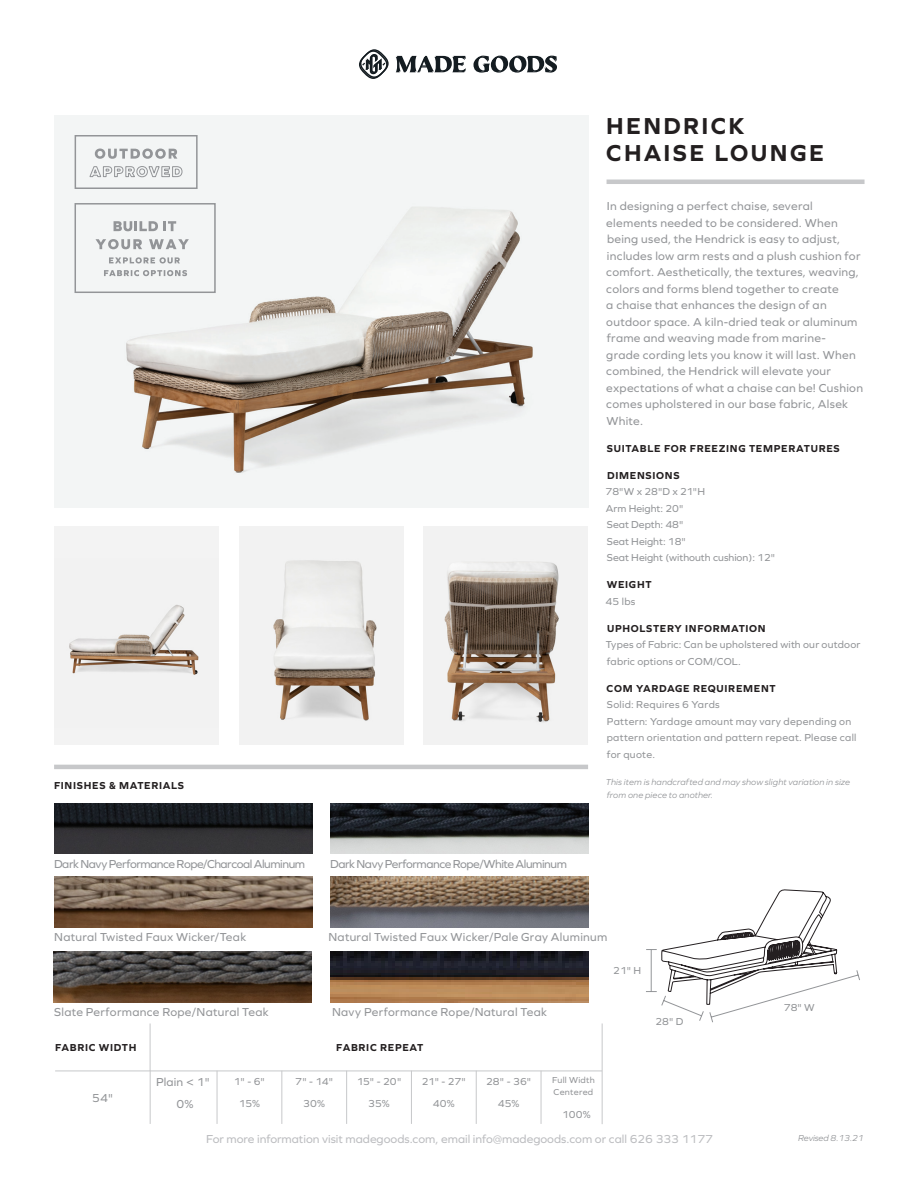
<style>
.page{position:relative;width:918px;height:1188px;background:#fff}
.page>*{position:absolute;margin:0;border:0;box-sizing:border-box;transform-origin:0 0}
.t1{font:700 24px "Graphie";letter-spacing:.1em;color:#231f20}
.Paragraph_Style_1{font:12px/16.5px "Graphie";letter-spacing:.025em;color:#939598}
.Paragraph_Style_1-2{font:12px "Graphie";letter-spacing:-.035em;color:#939598}
.t2{font:12px "Graphie";color:#bcbdc0}
.Paragraph_Style_1-3{font:10.5px/16.5px "Graphie";letter-spacing:.02em;color:#939598}
.t3{font:700 10.5px "Graphie";letter-spacing:.065em;color:#231f20}
.Paragraph_Style_1-4{font:10.5px "Graphie";color:#939598}
.t4{font:italic 9px/13.5px "Graphie";letter-spacing:.01em;color:#939598}
.Paragraph_Style_1-5{font:9px/12px "Graphie";letter-spacing:.03em;color:#939598}
.t5{font:italic 9px "Graphie";letter-spacing:-.01em;color:#939598}
</style>
<div class="page">
<hr style="left:54px;top:765px;width:534px;height:4px;background:#c7c8ca">
<img style="left:54px;top:803px;width:258px;height:51px">
<img style="left:54px;top:877px;width:258px;height:51px">
<img style="left:330px;top:877px;width:258px;height:51px">
<img style="left:54px;top:116px;width:534px;height:392px">
<div style="left:54px;top:526px;width:164px;height:219px;background:#f3f3f3"></div>
<img style="left:69px;top:604px;width:130px;height:71px">
<img style="left:239px;top:526px;width:164px;height:219px">
<img style="left:423px;top:526px;width:164px;height:219px">
<svg style="left:109px;top:257px;width:71px;height:7px"></svg>
<svg style="left:114px;top:221px;width:62px;height:10px"></svg>
<svg style="left:96px;top:239px;width:46px;height:10px"></svg>
<svg style="left:149px;top:239px;width:40px;height:10px"></svg>
<div style="left:75px;top:203px;width:141px;height:90px;border:2px solid #939598"></div>
<svg style="left:104px;top:270px;width:83px;height:6px"></svg>
<hr style="left:607px;top:180px;width:258px;height:4px;background:#c7c8ca">
<svg style="left:396px;top:56px;width:161px;height:17px"></svg>
<svg style="left:359px;top:49px;width:30px;height:30px"></svg>
<img style="left:330px;top:803px;width:258px;height:51px">
<svg style="left:646px;top:889px;width:214px;height:134px"></svg>
<svg style="left:95px;top:149px;width:82px;height:10px"></svg>
<svg style="left:89px;top:165px;width:94px;height:13px"></svg>
<div style="left:75px;top:135px;width:123px;height:54px;border:2px solid #939598"></div>
<hr style="left:150px;top:1071px;width:1px;height:53px;background:#c7c8ca">
<hr style="left:217px;top:1071px;width:1px;height:53px;background:#c7c8ca">
<hr style="left:281px;top:1071px;width:1px;height:53px;background:#c7c8ca">
<hr style="left:346px;top:1071px;width:1px;height:53px;background:#c7c8ca">
<hr style="left:411px;top:1071px;width:1px;height:53px;background:#c7c8ca">
<hr style="left:476px;top:1071px;width:1px;height:53px;background:#c7c8ca">
<hr style="left:541px;top:1071px;width:1px;height:53px;background:#c7c8ca">
<hr style="left:150px;top:1024px;width:1px;height:47px;background:#c7c8ca">
<hr style="left:55px;top:1071px;width:547px;height:1px;background:#c7c8ca">
<hr style="left:602px;top:1023px;width:1px;height:101px;background:#c7c8ca">
<img style="left:54px;top:951px;width:258px;height:51px">
<img style="left:330px;top:951px;width:258px;height:51px">
<p class="t1" style="left:606px;top:111px;width:140px">HENDRICK</p>
<p class="t1" style="left:606px;top:138px;width:219px">CHAISE LOUNGE</p>
<p class="t3" style="left:54px;top:780px;width:131px">FINISHES &amp; MATERIALS</p>
<p class="Paragraph_Style_1" style="left:606px;top:198px;width:258px">In designing a perfect chaise, several elements needed to be considered. When being used, the Hendrick is easy to adjust, includes low arm rests and a plush cushion for comfort. Aesthetically, the textures, weaving, colors and forms blend together to create<br>a chaise that enhances the design of an outdoor space. A kiln-dried teak or aluminum frame and weaving made from marine-<br>grade cording lets you know it will last. When combined, the Hendrick will elevate your expectations of what a chaise can be! Cushion comes upholstered in our base fabric, Alsek White.</p>
<p class="t3" style="left:607px;top:442px;width:234px">SUITABLE FOR FREEZING TEMPERATURES</p>
<p class="t3" style="left:607px;top:469px;width:74px">DIMENSIONS</p>
<p class="Paragraph_Style_1-3" style="left:606px;top:483px;width:101px">78"W x 28"D x 21"H</p>
<p class="Paragraph_Style_1-4" style="left:606px;top:502px;width:79px">Arm Height: 20"</p>
<p class="Paragraph_Style_1-4" style="left:607px;top:518px;width:78px">Seat Depth: 48"</p>
<p class="Paragraph_Style_1-4" style="left:607px;top:535px;width:80px">Seat Height: 18"</p>
<p class="Paragraph_Style_1-4" style="left:607px;top:551px;width:170px">Seat Height (withouth cushion): 12"</p>
<p class="t3" style="left:607px;top:578px;width:46px">WEIGHT</p>
<p class="Paragraph_Style_1-3" style="left:606px;top:593px;width:31px">45 lbs</p>
<p class="t3" style="left:607px;top:622px;width:160px">UPHOLSTERY INFORMATION</p>
<p class="Paragraph_Style_1-3" style="left:606px;top:636px;width:256px">Types of Fabric: Can be upholstered with our outdoor fabric options or COM/COL.</p>
<p class="t3" style="left:607px;top:682px;width:171px">COM YARDAGE REQUIREMENT</p>
<p class="Paragraph_Style_1-3" style="left:607px;top:696px;width:114px">Solid: Requires 6 Yards</p>
<p class="Paragraph_Style_1-3" style="left:607px;top:713px;width:251px">Pattern: Yardage amount may vary depending on pattern orientation and pattern repeat. Please call for quote.</p>
<p class="t4" style="left:606px;top:775px;width:246px">This item is handcrafted and may show slight variation in size from one piece to another.</p>
<p class="Paragraph_Style_1-2" style="left:54px;top:857px;width:253px">Dark Navy Performance Rope/Charcoal Aluminum</p>
<p class="Paragraph_Style_1-2" style="left:330px;top:857px;width:238px">Dark Navy Performance Rope/White Aluminum</p>
<p class="Paragraph_Style_1" style="left:54px;top:929px;width:194px">Natural Twisted Faux Wicker/Teak</p>
<p class="Paragraph_Style_1" style="left:328px;top:929px;width:280px">Natural Twisted Faux Wicker/Pale Gray Aluminum</p>
<p class="Paragraph_Style_1-3" style="left:613px;top:962px;width:29px">21" H</p>
<p class="Paragraph_Style_1" style="left:54px;top:1003px;width:216px">Slate Performance Rope/Natural Teak</p>
<p class="Paragraph_Style_1" style="left:332px;top:1003px;width:217px">Navy Performance Rope/Natural Teak</p>
<p class="Paragraph_Style_1-3" style="left:655px;top:1013px;width:29px">28" D</p>
<p class="Paragraph_Style_1-3" style="left:784px;top:999px;width:32px">78" W</p>
<p class="t3" style="left:55px;top:1042px;width:83px">FABRIC WIDTH</p>
<p class="t3" style="left:336px;top:1042px;width:89px">FABRIC REPEAT</p>
<p class="Paragraph_Style_1" style="left:92px;top:1090px;width:22px">54"</p>
<p class="Paragraph_Style_1" style="left:156px;top:1070px;width:55px;line-height:22.5px;text-align:center">Plain &lt; 1"<br>0%</p>
<p class="Paragraph_Style_1-3" style="left:234px;top:1073px;width:33px">1" - 6"</p>
<p class="Paragraph_Style_1-3" style="left:239px;top:1095px;width:23px">15%</p>
<p class="Paragraph_Style_1-3" style="left:295px;top:1073px;width:39px">7" - 14"</p>
<p class="Paragraph_Style_1-3" style="left:303px;top:1095px;width:23px">30%</p>
<p class="Paragraph_Style_1-3" style="left:357px;top:1073px;width:46px">15" - 20"</p>
<p class="Paragraph_Style_1-3" style="left:368px;top:1095px;width:23px">35%</p>
<p class="Paragraph_Style_1-3" style="left:422px;top:1073px;width:46px">21" - 27"</p>
<p class="Paragraph_Style_1-3" style="left:433px;top:1095px;width:23px">40%</p>
<p class="Paragraph_Style_1-3" style="left:486px;top:1073px;width:47px">28" - 36"</p>
<p class="Paragraph_Style_1-3" style="left:498px;top:1095px;width:23px">45%</p>
<p class="Paragraph_Style_1-5" style="left:552px;top:1074px;width:44px">Full Width<br>Centered</p>
<p class="Paragraph_Style_1-3" style="left:562px;top:1106px;width:30px">100%</p>
<p class="t2" style="left:206px;top:1132px;width:508px">For more information visit madegoods.com, email info@madegoods.com or call 626 333 1177</p>
<p class="t5" style="left:798px;top:1133px;width:67px">Revised 8.13.21</p>
</div>
